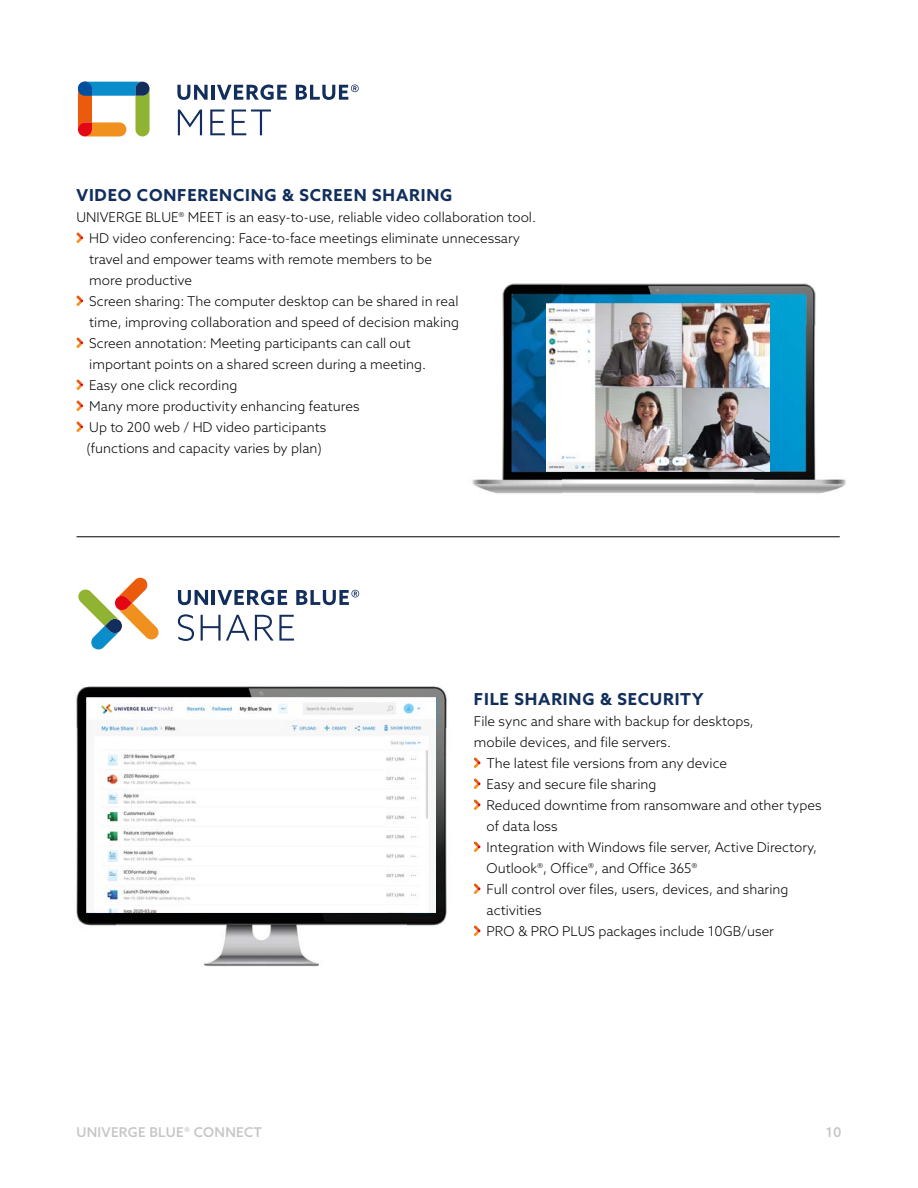
<style>
.page{position:relative;width:918px;height:1188px;background:#fff}
.page>*{position:absolute;margin:0;border:0;box-sizing:border-box;transform-origin:0 0}
.t1{font:700 16.5px "Azo Sans";letter-spacing:.05em;color:#122e5c}
.t2{font:300 13.5px/21px "Azo Sans";color:#000}
.t3{font:500 13.5px "Azo Sans";letter-spacing:.02em;color:#c6c6c6}
</style>
<div class="page">
<svg style="left:76px;top:233px;width:7px;height:10px"></svg>
<svg style="left:76px;top:296px;width:7px;height:10px"></svg>
<svg style="left:76px;top:338px;width:7px;height:10px"></svg>
<svg style="left:76px;top:380px;width:7px;height:10px"></svg>
<svg style="left:76px;top:401px;width:7px;height:10px"></svg>
<svg style="left:76px;top:422px;width:7px;height:10px"></svg>
<hr style="left:77px;top:537px;width:763px;height:1px;background:#000">
<svg style="left:474px;top:758px;width:6px;height:10px"></svg>
<svg style="left:474px;top:779px;width:6px;height:10px"></svg>
<svg style="left:474px;top:800px;width:6px;height:10px"></svg>
<svg style="left:474px;top:842px;width:6px;height:10px"></svg>
<svg style="left:474px;top:884px;width:6px;height:10px"></svg>
<svg style="left:474px;top:926px;width:6px;height:10px"></svg>
<img style="left:472px;top:283px;width:91px;height:211px">
<img style="left:563px;top:283px;width:253px;height:43px">
<img style="left:754px;top:326px;width:92px;height:168px">
<img style="left:563px;top:471px;width:191px;height:22px">
<img style="left:546px;top:304px;width:223px;height:167px">
<img style="left:76px;top:686px;width:371px;height:42px">
<img style="left:76px;top:728px;width:41px;height:198px">
<img style="left:406px;top:728px;width:41px;height:198px">
<img style="left:117px;top:912px;width:289px;height:55px">
<img style="left:86px;top:698px;width:350px;height:214px">
<svg style="left:78px;top:82px;width:72px;height:54px"></svg>
<svg style="left:177px;top:85px;width:31px;height:15px"></svg>
<hr style="left:211px;top:85px;width:4px;height:15px;background:#122e5c">
<svg style="left:217px;top:85px;width:70px;height:15px"></svg>
<svg style="left:296px;top:85px;width:63px;height:15px"></svg>
<svg style="left:178px;top:110px;width:24px;height:25px"></svg>
<svg style="left:210px;top:110px;width:15px;height:25px"></svg>
<svg style="left:232px;top:110px;width:39px;height:25px"></svg>
<svg style="left:78px;top:578px;width:81px;height:72px"></svg>
<svg style="left:178px;top:590px;width:30px;height:15px"></svg>
<hr style="left:212px;top:590px;width:3px;height:15px;background:#122e5c">
<svg style="left:217px;top:590px;width:70px;height:15px"></svg>
<svg style="left:296px;top:590px;width:63px;height:15px"></svg>
<svg style="left:178px;top:614px;width:16px;height:27px"></svg>
<svg style="left:201px;top:615px;width:93px;height:26px"></svg>
<p class="t1" style="left:77px;top:184px;width:377px">VIDEO CONFERENCING &amp; SCREEN SHARING</p>
<p class="t2" style="left:86px;top:207px;width:451px;text-indent:-10px">UNIVERGE BLUE® MEET is an easy-to-use, reliable video collaboration tool.<br>HD video conferencing: Face-to-face meetings eliminate unnecessary travel and empower teams with remote members to be<br>more productive<br>Screen sharing: The computer desktop can be shared in real<br>time, improving collaboration and speed of decision making<br>Screen annotation: Meeting participants can call out<br>important points on a shared screen during a meeting.<br>Easy one click recording<br>Many more productivity enhancing features<br>Up to 200 web / HD video participants<br>(functions and capacity varies by plan)</p>
<p class="t1" style="left:474px;top:688px;width:231px">FILE SHARING &amp; SECURITY</p>
<p class="t2" style="left:474px;top:711px;width:282px">File sync and share with backup for desktops,</p>
<p class="t2" style="left:474px;top:732px;width:199px">mobile devices, and file servers.</p>
<p class="t2" style="left:487px;top:753px;width:242px">The latest file versions from any device</p>
<p class="t2" style="left:487px;top:774px;width:171px">Easy and secure file sharing</p>
<p class="t2" style="left:487px;top:795px;width:337px">Reduced downtime from ransomware and other types</p>
<p class="t2" style="left:487px;top:816px;width:73px">of data loss</p>
<p class="t2" style="left:487px;top:837px;width:332px">Integration with Windows file server, Active Directory,</p>
<p class="t2" style="left:487px;top:858px;width:212px">Outlook®, Office®, and Office 365®</p>
<p class="t2" style="left:487px;top:879px;width:303px">Full control over files, users, devices, and sharing</p>
<p class="t2" style="left:487px;top:900px;width:57px">activities</p>
<p class="t2" style="left:487px;top:921px;width:289px">PRO &amp; PRO PLUS packages include 10GB/user</p>
<p class="t3" style="left:77px;top:1123px;width:187px">UNIVERGE BLUE® CONNECT</p>
<p class="t3" style="left:826px;top:1123px;width:17px">10</p>
</div>
